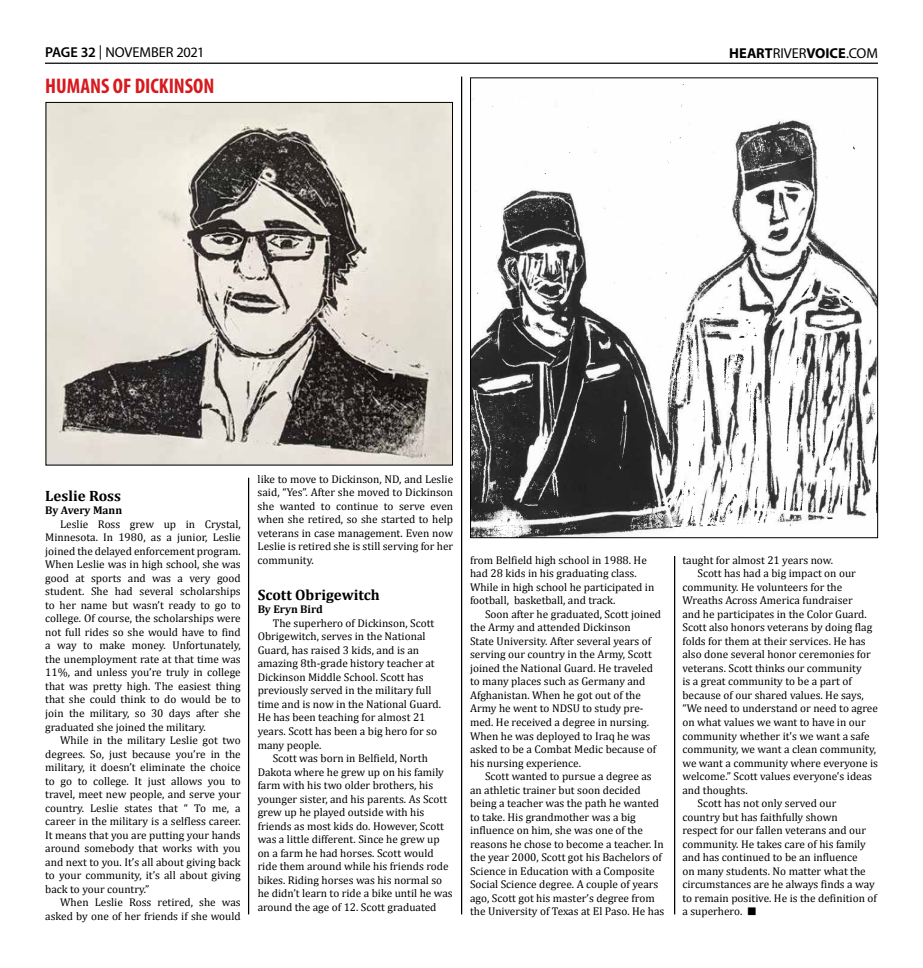
<style>
.page{position:relative;width:923px;height:968px;background:#fff}
.page>*{position:absolute;margin:0;border:0;box-sizing:border-box;transform-origin:0 0}
.t1{font:700 condensed 21.25px "Myriad Pro";color:#d71a1f}
.t2{font:700 15px "Cambria";color:#000}
.t3{font:14.38px "Myriad Pro";letter-spacing:-.01em;color:#000}
.t4{font:700 14.38px "Myriad Pro";letter-spacing:.005em;color:#000}
.t5{font:11.25px/13.5px "Cambria";color:#000}
.t6{font:700 11.25px "Cambria";color:#000}
.s1{font-weight:600}
.s2{font-weight:400}
</style>
<div class="page">
<hr style="left:45px;top:63px;width:833px;height:1px;background:#000">
<hr style="left:248px;top:477px;width:1px;height:437px;background:#000">
<hr style="left:461px;top:76px;width:1px;height:838px;background:#000">
<hr style="left:674px;top:556px;width:1px;height:358px;background:#000">
<img style="left:48px;top:104px;width:403px;height:359px">
<div style="left:46px;top:102px;width:407px;height:363px;border:1px solid #000"></div>
<img style="left:830px;top:287px;width:46px;height:18px">
<img style="left:509px;top:123px;width:321px;height:182px">
<img style="left:715px;top:305px;width:161px;height:221px">
<img style="left:472px;top:204px;width:243px;height:332px">
<img style="left:655px;top:468px;width:8px;height:24px">
<img style="left:585px;top:429px;width:11px;height:17px">
<img style="left:585px;top:372px;width:31px;height:12px">
<svg style="left:666px;top:159px;width:3px;height:5px"></svg>
<img style="left:810px;top:323px;width:22px;height:17px">
<img style="left:793px;top:469px;width:11px;height:24px">
<img style="left:788px;top:513px;width:27px;height:9px">
<img style="left:631px;top:496px;width:28px;height:36px">
<img style="left:725px;top:393px;width:14px;height:58px">
<img style="left:758px;top:287px;width:21px;height:41px">
<img style="left:768px;top:447px;width:11px;height:52px">
<img style="left:764px;top:244px;width:30px;height:11px">
<svg style="left:678px;top:135px;width:3px;height:5px"></svg>
<svg style="left:710px;top:325px;width:9px;height:9px"></svg>
<svg style="left:726px;top:432px;width:13px;height:15px"></svg>
<svg style="left:746px;top:319px;width:11px;height:18px"></svg>
<img style="left:752px;top:384px;width:6px;height:39px">
<svg style="left:757px;top:453px;width:2px;height:9px"></svg>
<img style="left:757px;top:392px;width:6px;height:16px">
<svg style="left:768px;top:398px;width:2px;height:10px"></svg>
<img style="left:774px;top:475px;width:7px;height:23px">
<svg style="left:777px;top:120px;width:5px;height:5px"></svg>
<img style="left:786px;top:398px;width:7px;height:53px">
<img style="left:805px;top:425px;width:12px;height:31px">
<svg style="left:816px;top:360px;width:5px;height:6px"></svg>
<img style="left:822px;top:365px;width:10px;height:48px">
<img style="left:862px;top:358px;width:14px;height:40px">
<img style="left:792px;top:499px;width:12px;height:23px">
<img style="left:808px;top:499px;width:14px;height:15px">
<img style="left:838px;top:344px;width:3px;height:15px">
<svg style="left:842px;top:295px;width:11px;height:9px"></svg>
<svg style="left:845px;top:320px;width:9px;height:8px"></svg>
<svg style="left:847px;top:381px;width:7px;height:17px"></svg>
<img style="left:847px;top:344px;width:8px;height:15px">
<img style="left:842px;top:434px;width:13px;height:23px">
<svg style="left:861px;top:416px;width:3px;height:6px"></svg>
<p class="t3" style="left:45px;top:44px;width:161px"><span class="s1">PAGE 32</span> | NOVEMBER 2021</p>
<p class="t4" style="left:729px;top:44px;width:150px">HEART<span class="s2">RIVER</span>VOICE<span class="s2">.COM</span></p>
<h1 class="t1" style="left:45px;top:73px;width:171px">HUMANS OF DICKINSON</h1>
<h2 class="t2" style="left:45px;top:485px;width:77px">Leslie Ross</h2>
<p class="t6" style="left:45px;top:502px;width:78px">By Avery Mann</p>
<p class="t5" style="left:45px;top:517px;width:197px;text-align:justify;text-indent:15px">Leslie Ross grew up in Crystal, Minnesota. In 1980, as a junior, Leslie joined the delayed enforcement program.<br>When Leslie was in high school, she was good at sports and was a very good student. She had several scholarships to her name but wasn’t ready to go to college. Of course, the scholarships were not full rides so she would have to find a way to make money. Unfortunately, the unemployment rate at that time was 11%, and unless you’re truly in college that was pretty high. The easiest thing that she could think to do would be to join the military, so 30 days after she graduated she joined the military.</p>
<p class="t5" style="left:45px;top:733px;width:197px;text-align:justify;text-indent:15px">While in the military Leslie got two degrees. So, just because you’re in the military, it doesn’t eliminate the choice to go to college. It just allows you to travel, meet new people, and serve your country. Leslie states that “ To me, a career in the military is a selfless career.<br>It means that you are putting your hands around somebody that works with you and next to you. It’s all about giving back to your community, it’s all about giving back to your country.”</p>
<p class="t5" style="left:45px;top:895px;width:197px;text-align:right">When Leslie Ross retired, she was asked by one of her friends if she would</p>
<p class="t5" style="left:258px;top:472px;width:197px;text-align:justify">like to move to Dickinson, ND, and Leslie said, “Yes”. After she moved to Dickinson she wanted to continue to serve even when she retired, so she started to help veterans in case management. Even now Leslie is retired she is still serving for her community.</p>
<h2 class="t2" style="left:258px;top:584px;width:124px">Scott Obrigewitch</h2>
<p class="t6" style="left:258px;top:601px;width:67px">By Eryn Bird</p>
<p class="t5" style="left:258px;top:616px;width:185px;text-indent:15px">The superhero of Dickinson, Scott Obrigewitch, serves in the National Guard, has raised 3 kids, and is an amazing 8th-grade history teacher at Dickinson Middle School. Scott has previously served in the military full time and is now in the National Guard.<br>He has been teaching for almost 21 years. Scott has been a big hero for so many people.</p>
<p class="t5" style="left:258px;top:751px;width:196px;text-indent:15px">Scott was born in Belfield, North Dakota where he grew up on his family farm with his two older brothers, his younger sister, and his parents. As Scott grew up he played outside with his friends as most kids do. However, Scott was a little different. Since he grew up on a farm he had horses. Scott would ride them around while his friends rode bikes. Riding horses was his normal so he didn’t learn to ride a bike until he was around the age of 12. Scott graduated</p>
<p class="t5" style="left:470px;top:553px;width:186px">from Belfield high school in 1988. He had 28 kids in his graduating class.<br>While in high school he participated in football, basketball, and track.</p>
<p class="t5" style="left:470px;top:607px;width:193px;text-indent:15px">Soon after he graduated, Scott joined the Army and attended Dickinson<br>State University. After several years of serving our country in the Army, Scott joined the National Guard. He traveled to many places such as Germany and Afghanistan. When he got out of the Army he went to NDSU to study pre&shy;med. He received a degree in nursing.<br>When he was deployed to Iraq he was asked to be a Combat Medic because of his nursing experience.</p>
<p class="t5" style="left:470px;top:769px;width:196px;text-indent:15px">Scott wanted to pursue a degree as an athletic trainer but soon decided being a teacher was the path he wanted to take. His grandmother was a big influence on him, she was one of the reasons he chose to become a teacher. In the year 2000, Scott got his Bachelors of Science in Education with a Composite Social Science degree. A couple of years ago, Scott got his master’s degree from the University of Texas at El Paso. He has</p>
<p class="t5" style="left:682px;top:553px;width:152px">taught for almost 21 years now.</p>
<p class="t5" style="left:697px;top:566px;width:160px">Scott has had a big impact on our</p>
<p class="t5" style="left:682px;top:580px;width:161px">community. He volunteers for the</p>
<p class="t5" style="left:682px;top:593px;width:172px">Wreaths Across America fundraiser</p>
<p class="t5" style="left:682px;top:607px;width:186px">and he participates in the Color Guard.</p>
<p class="t5" style="left:682px;top:620px;width:191px">Scott also honors veterans by doing flag</p>
<p class="t5" style="left:682px;top:634px;width:185px">folds for them at their services. He has</p>
<p class="t5" style="left:682px;top:647px;width:190px">also done several honor ceremonies for</p>
<p class="t5" style="left:682px;top:661px;width:181px">veterans. Scott thinks our community</p>
<p class="t5" style="left:682px;top:674px;width:171px">is a great community to be a part of</p>
<p class="t5" style="left:682px;top:688px;width:183px">because of our shared values. He says,</p>
<p class="t5" style="left:682px;top:701px;width:197px">“We need to understand or need to agree</p>
<p class="t5" style="left:682px;top:715px;width:185px">on what values we want to have in our</p>
<p class="t5" style="left:682px;top:728px;width:189px">community whether it's we want a safe</p>
<p class="t5" style="left:682px;top:742px;width:195px">community, we want a clean community,</p>
<p class="t5" style="left:682px;top:755px;width:197px">we want a community where everyone is</p>
<p class="t5" style="left:682px;top:769px;width:191px">welcome.” Scott values everyone's ideas</p>
<p class="t5" style="left:682px;top:782px;width:67px">and thoughts.</p>
<p class="t5" style="left:697px;top:796px;width:140px">Scott has not only served our</p>
<p class="t5" style="left:682px;top:809px;width:157px">country but has faithfully shown</p>
<p class="t5" style="left:682px;top:823px;width:185px">respect for our fallen veterans and our</p>
<p class="t5" style="left:682px;top:836px;width:185px">community. He takes care of his family</p>
<p class="t5" style="left:682px;top:850px;width:177px">and has continued to be an influence</p>
<p class="t5" style="left:682px;top:863px;width:185px">on many students. No matter what the</p>
<p class="t5" style="left:682px;top:877px;width:194px">circumstances are he always finds a way</p>
<p class="t5" style="left:682px;top:890px;width:196px">to remain positive. He is the definition of</p>
<p class="t5" style="left:682px;top:904px;width:76px">a superhero. █</p>
</div>
